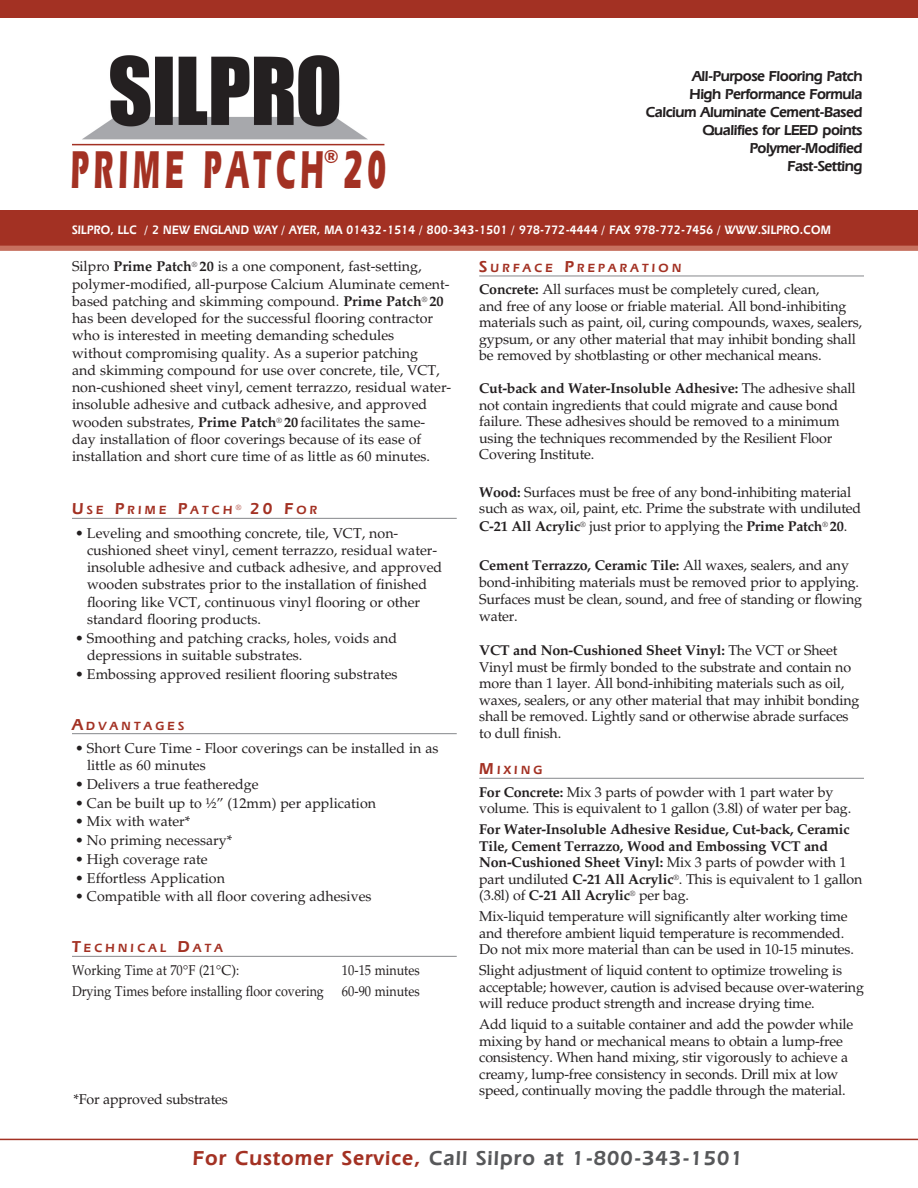
<style>
.page{position:relative;width:918px;height:1188px;background:#fff}
.page>*{position:absolute;margin:0;border:0;box-sizing:border-box;transform-origin:0 0}
.t1{font:700 55.5px "Eras IT Cby BT";letter-spacing:.16em;color:#a33123;scale:.54 1}
.t2{font:600 21px "Eras IT Cby BT";letter-spacing:.05em;color:#57585a}
.t3{font:700 18px "Eras IT Cby BT";color:#a33123}
._03_Text_above_rule{font:600 15px/18px "Eras IT Cby BT";letter-spacing:-.03em;color:#231f20;text-align:right}
._01_Body{font:14.25px/16.5px "Palatino LT Std";letter-spacing:-.015em;color:#231f20}
._04_Bullets{font:14.25px/17.2px "Palatino LT Std";color:#231f20}
._01_Body-2{font:700 14.25px/16.5px "Palatino LT Std";letter-spacing:-.015em;color:#231f20}
._01_Body-3{font:14.25px "Palatino LT Std";letter-spacing:-.015em;color:#231f20;scale:.88 1}
.t4{font:600 12.75px "Eras IT Cby BT";letter-spacing:.025em;color:#fff;scale:.9 1}
._02_Body_sub_w_rule{font:600 12.3px "Eras IT Cby BT";letter-spacing:.265em;color:#a33123}
.s1{font-weight:700}
.s2{font-size:16.5px}
.s3{font-weight:400}
.s4{color:#a33123}
</style>
<div class="page">
<hr style="left:72px;top:518px;width:385px;height:1px;background:#939598">
<hr style="left:72px;top:733px;width:385px;height:1px;background:#939598">
<hr style="left:72px;top:956px;width:385px;height:1px;background:#939598">
<hr style="left:479px;top:275px;width:385px;height:2px;background:#939598">
<hr style="left:479px;top:778px;width:385px;height:1px;background:#939598">
<div style="left:0;top:0;width:918px;height:18px;background:#a33123"></div>
<hr style="left:0;top:1139px;width:918px;height:1px;background:#a33123">
<hr style="left:72px;top:144px;width:312px;height:1px;background:#a33123">
<div style="left:0;top:210px;width:918px;height:36px;background:#a33123"></div>
<div style="left:0;top:246px;width:918px;height:5px;background:#c7705f"></div>
<img style="left:82px;top:55px;width:286px;height:85px">
<p class="_03_Text_above_rule" style="left:646px;top:66px;width:218px">All-Purpose Flooring Patch<br>High Performance Formula<br>Calcium Aluminate Cement-Based<br>Qualifies for LEED points<br>Polymer-Modified<br>Fast-Setting</p>
<p class="t3" style="left:324px;top:146px;width:16px">®</p>
<p class="t1" style="left:71px;top:135px;width:586px">PRIME PATCH 20</p>
<p class="t4" style="left:72px;top:222px;width:845px">SILPRO, LLC / 2 NEW ENGLAND WAY / AYER, MA 01432-1514 / 800-343-1501 / 978-772-4444 / FAX 978-772-7456 / WWW.SILPRO.COM</p>
<p class="_01_Body" style="left:72px;top:258px;width:381px;line-height:17.2px">Silpro <span class="s1">Prime Patch</span><sup>®</sup> <span class="s1">20</span> is a one component, fast-setting, polymer-modified, all-purpose Calcium Aluminate cement&shy;based patching and skimming compound. <span class="s1">Prime Patch</span><sup>®</sup> <span class="s1">20 </span>has been developed for the successful flooring contractor who is interested in meeting demanding schedules<br>without compromising quality. As a superior patching<br>and skimming compound for use over concrete, tile, VCT, non-cushioned sheet vinyl, cement terrazzo, residual water&shy;insoluble adhesive and cutback adhesive, and approved wooden substrates, <span class="s1">Prime Patch</span><sup>®</sup> <span class="s1">20</span> facilitates the same&shy;day installation of floor coverings because of its ease of installation and short cure time of as little as 60 minutes.</p>
<p class="_02_Body_sub_w_rule" style="left:72px;top:503px;width:247px"><span class="s2">U</span>SE <span class="s2">P</span>RIME <span class="s2">P</span>ATCH <sup>®</sup> <span class="s2">20 F</span>OR</p>
<p class="_04_Bullets" style="left:87px;top:524px;width:357px;text-indent:-12px">• Leveling and smoothing concrete, tile, VCT, non&shy;cushioned sheet vinyl, cement terrazzo, residual water&shy;insoluble adhesive and cutback adhesive, and approved wooden substrates prior to the installation of finished flooring like VCT, continuous vinyl flooring or other standard flooring products.</p>
<p class="_04_Bullets" style="left:87px;top:629px;width:312px;text-indent:-12px">• Smoothing and patching cracks, holes, voids and depressions in suitable substrates.</p>
<p class="_04_Bullets" style="left:75px;top:665px;width:324px">• Embossing approved resilient flooring substrates</p>
<p class="_02_Body_sub_w_rule" style="left:72px;top:718px;width:114px"><span class="s2">A</span>DVANTAGES</p>
<p class="_04_Bullets" style="left:87px;top:740px;width:353px;text-indent:-12px">• Short Cure Time - Floor coverings can be installed in as little as 60 minutes</p>
<p class="_04_Bullets" style="left:75px;top:776px;width:185px">• Delivers a true featheredge</p>
<p class="_04_Bullets" style="left:75px;top:794px;width:303px">• Can be built up to ½” (12mm) per application</p>
<p class="_04_Bullets" style="left:75px;top:813px;width:117px">• Mix with water*</p>
<p class="_04_Bullets" style="left:75px;top:832px;width:159px">• No priming necessary*</p>
<p class="_04_Bullets" style="left:75px;top:851px;width:134px">• High coverage rate</p>
<p class="_04_Bullets" style="left:75px;top:869px;width:152px">• Effortless Application</p>
<p class="_04_Bullets" style="left:75px;top:888px;width:298px">• Compatible with all floor covering adhesives</p>
<p class="_02_Body_sub_w_rule" style="left:72px;top:941px;width:152px"><span class="s2">T</span>ECHNICAL <span class="s2">D</span>ATA</p>
<p class="_01_Body-3" style="left:72px;top:962px;width:192px">Working Time at 70°F (21°C):</p>
<p class="_01_Body-3" style="left:342px;top:962px;width:90px">10-15 minutes</p>
<p class="_01_Body-3" style="left:72px;top:983px;width:288px">Drying Times before installing floor covering</p>
<p class="_01_Body-3" style="left:342px;top:983px;width:90px">60-90 minutes</p>
<p class="_04_Bullets" style="left:73px;top:1091px;width:156px">*For approved substrates</p>
<p class="_02_Body_sub_w_rule" style="left:479px;top:260px;width:204px"><span class="s2">S</span>URFACE <span class="s2">P</span>REPARATION</p>
<p class="_01_Body" style="left:479px;top:282px;width:384px"><span class="s1">Concrete:</span> All surfaces must be completely cured, clean,<br>and free of any loose or friable material. All bond-inhibiting materials such as paint, oil, curing compounds, waxes, sealers, gypsum, or any other material that may inhibit bonding shall be removed by shotblasting or other mechanical means.</p>
<p class="_01_Body" style="left:479px;top:381px;width:378px"><span class="s1">Cut-back and Water-Insoluble Adhesive:</span> The adhesive shall not contain ingredients that could migrate and cause bond failure. These adhesives should be removed to a minimum using the techniques recommended by the Resilient Floor Covering Institute.</p>
<p class="_01_Body" style="left:479px;top:484px;width:384px"><span class="s1">Wood:</span> Surfaces must be free of any bond-inhibiting material such as wax, oil, paint, etc. Prime the substrate with undiluted<br><span class="s1">C-21 All Acrylic</span><sup>®</sup> just prior to applying the <span class="s1">Prime Patch</span><sup>®</sup> <span class="s1">20</span>.</p>
<p class="_01_Body" style="left:479px;top:556px;width:384px;line-height:17.2px"><span class="s1">Cement Terrazzo, Ceramic Tile:</span> All waxes, sealers, and any bond-inhibiting materials must be removed prior to applying.<br>Surfaces must be clean, sound, and free of standing or flowing water.</p>
<p class="_01_Body" style="left:479px;top:642px;width:382px"><span class="s1">VCT and Non-Cushioned Sheet Vinyl:</span> The VCT or Sheet Vinyl must be firmly bonded to the substrate and contain no more than 1 layer. All bond-inhibiting materials such as oil, waxes, sealers, or any other material that may inhibit bonding shall be removed. Lightly sand or otherwise abrade surfaces to dull finish.</p>
<p class="_02_Body_sub_w_rule" style="left:479px;top:763px;width:65px"><span class="s2">M</span> IXING</p>
<p class="_01_Body" style="left:479px;top:784px;width:373px"><span class="s1">For Concrete:</span> Mix 3 parts of powder with 1 part water by volume. This is equivalent to 1 gallon (3.8l) of water per bag.</p>
<p class="_01_Body-2" style="left:479px;top:821px;width:385px">For Water-Insoluble Adhesive Residue, Cut-back, Ceramic Tile, Cement Terrazzo, Wood and Embossing VCT and Non-Cushioned Sheet Vinyl: <span class="s3">Mix 3 parts of powder with 1 part undiluted</span> C-21 All Acrylic<sup>®</sup><span class="s3">. This is equivalent to 1 gallon (3.8l) of</span> C-21 All Acrylic<sup>®</sup> <span class="s3">per bag.</span></p>
<p class="_01_Body" style="left:479px;top:908px;width:376px">Mix-liquid temperature will significantly alter working time and therefore ambient liquid temperature is recommended.<br>Do not mix more material than can be used in 10-15 minutes.</p>
<p class="_01_Body" style="left:479px;top:962px;width:386px">Slight adjustment of liquid content to optimize troweling is acceptable; however, caution is advised because over-watering will reduce product strength and increase drying time.</p>
<p class="_01_Body" style="left:479px;top:1016px;width:376px">Add liquid to a suitable container and add the powder while mixing by hand or mechanical means to obtain a lump-free consistency. When hand mixing, stir vigorously to achieve a creamy, lump-free consistency in seconds. Drill mix at low speed, continually moving the paddle through the material.</p>
<p class="t2" style="left:193px;top:1145px;width:552px"><span class="s4">For Customer Service,</span> Call Silpro at 1-800-343-1501</p>
</div>
